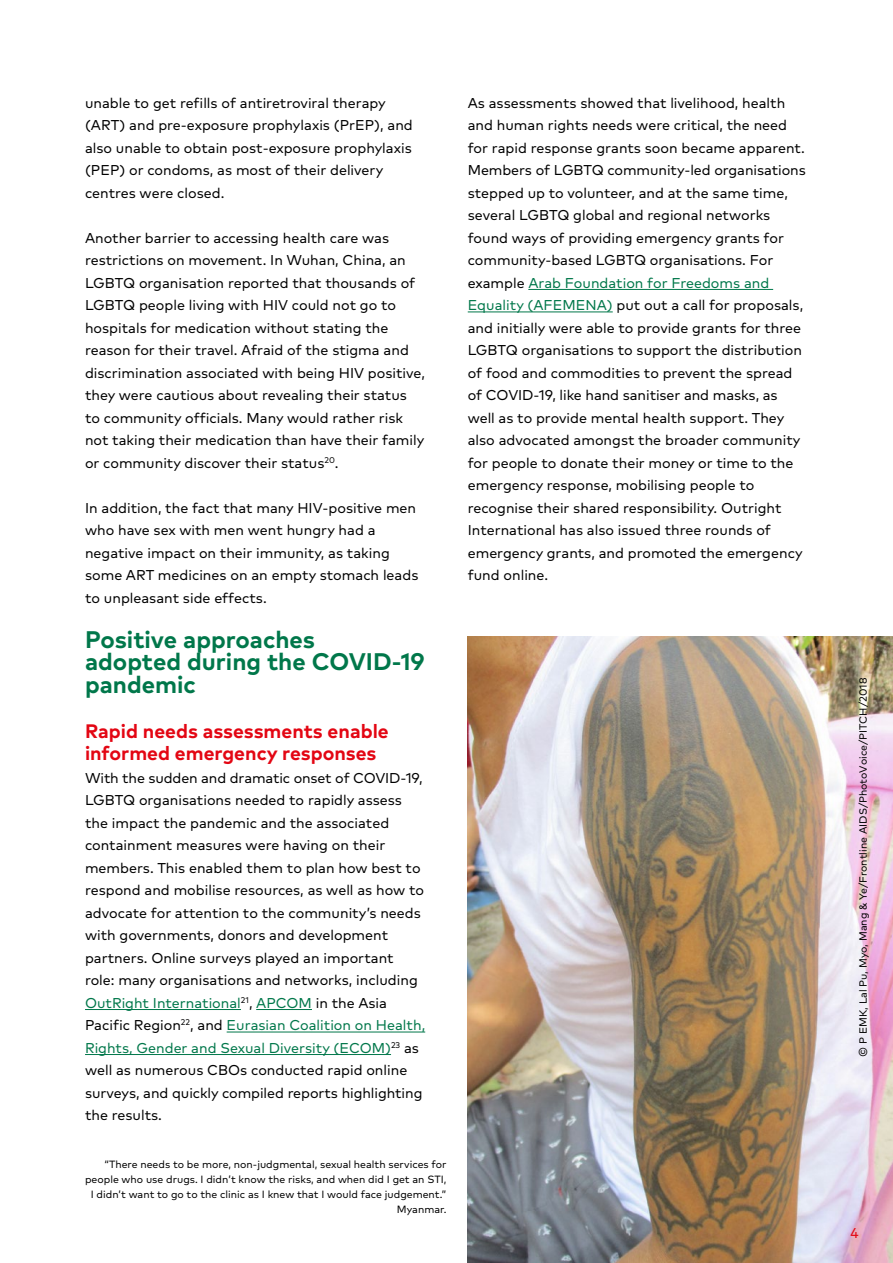
<style>
.page{position:relative;width:893px;height:1263px;background:#fff}
.page>*{position:absolute;margin:0;border:0;box-sizing:border-box;transform-origin:0 0}
.t1{font:700 24px/22.5px "FF Mark Pro AF";color:#00774a}
.t2{font:700 19.5px/22.5px "FF Mark Pro AF";color:#e30613}
.t3{font:14.25px/22.5px "FF Mark Pro AF";color:#000}
.t4{font:14.25px "FF Mark Pro AF";color:#e30613}
.t5{font:10.5px/15px "FF Mark Pro AF";color:#000;text-align:right}
.s1{color:#00774a}
</style>
<div class="page">
<hr style="left:85px;top:1009px;width:156px;height:1px;background:#00774a">
<hr style="left:256px;top:1009px;width:56px;height:1px;background:#00774a">
<hr style="left:227px;top:1031px;width:198px;height:1px;background:#00774a">
<hr style="left:85px;top:1054px;width:306px;height:1px;background:#00774a">
<hr style="left:528px;top:289px;width:245px;height:1px;background:#00774a">
<hr style="left:468px;top:311px;width:145px;height:1px;background:#00774a">
<img style="left:468px;top:636px;width:425px;height:627px">
<p class="t3" style="left:85px;top:90px;width:329px">unable to get refills of antiretroviral therapy (ART) and pre-exposure prophylaxis (PrEP), and also unable to obtain post-exposure prophylaxis (PEP) or condoms, as most of their delivery centres were closed.</p>
<p class="t3" style="left:85px;top:225px;width:341px">Another barrier to accessing health care was restrictions on movement. In Wuhan, China, an LGBTQ organisation reported that thousands of LGBTQ people living with HIV could not go to hospitals for medication without stating the reason for their travel. Afraid of the stigma and discrimination associated with being HIV positive, they were cautious about revealing their status to community officials. Many would rather risk not taking their medication than have their family or community discover their status<sup>20</sup>.</p>
<p class="t3" style="left:85px;top:495px;width:335px">In addition, the fact that many HIV-positive men who have sex with men went hungry had a negative impact on their immunity, as taking some ART medicines on an empty stomach leads to unpleasant side effects.</p>
<h1 class="t1" style="left:85px;top:626px;width:341px">Positive approaches<br>adopted during the COVID-19 pandemic</h1>
<h2 class="t2" style="left:85px;top:718px;width:305px">Rapid needs assessments enable informed emergency responses</h2>
<p class="t3" style="left:85px;top:765px;width:342px">With the sudden and dramatic onset of COVID-19, LGBTQ organisations needed to rapidly assess the impact the pandemic and the associated containment measures were having on their members. This enabled them to plan how best to respond and mobilise resources, as well as how to advocate for attention to the community’s needs with governments, donors and development partners. Online surveys played an important role: many organisations and networks, including <span class="s1">OutRight International</span><sup>21</sup>, <span class="s1">APCOM</span> in the Asia Pacific Region<sup>22</sup>, and <span class="s1">Eurasian Coalition on Health, Rights, Gender and Sexual Diversity (ECOM)</span><sup>23</sup> as well as numerous CBOs conducted rapid online surveys, and quickly compiled reports highlighting the results.</p>
<p class="t5" style="left:85px;top:1156px;width:363px">“There needs to be more, non-judgmental, sexual health services for people who use drugs. I didn’t know the risks, and when did I get an STI, I didn’t want to go to the clinic as I knew that I would face judgement.” Myanmar.</p>
<p class="t3" style="left:468px;top:90px;width:340px">As assessments showed that livelihood, health and human rights needs were critical, the need for rapid response grants soon became apparent.<br>Members of LGBTQ community-led organisations stepped up to volunteer, and at the same time, several LGBTQ global and regional networks found ways of providing emergency grants for community-based LGBTQ organisations. For example <span class="s1">Arab Foundation for Freedoms and Equality (AFEMENA)</span> put out a call for proposals, and initially were able to provide grants for three LGBTQ organisations to support the distribution of food and commodities to prevent the spread of COVID-19, like hand sanitiser and masks, as well as to provide mental health support. They also advocated amongst the broader community for people to donate their money or time to the emergency response, mobilising people to recognise their shared responsibility. Outright International has also issued three rounds of emergency grants, and promoted the emergency fund online.</p>
<p class="t5" style="left:855px;top:1057px;width:380px;rotate:-90deg">© P EMK, Lal Pu, Myo, Mang &amp; Ye/Frontline AIDS/PhotoVoice/PITCH/2018</p>
<p class="t4" style="left:850px;top:1222px;width:10px">4</p>
</div>
